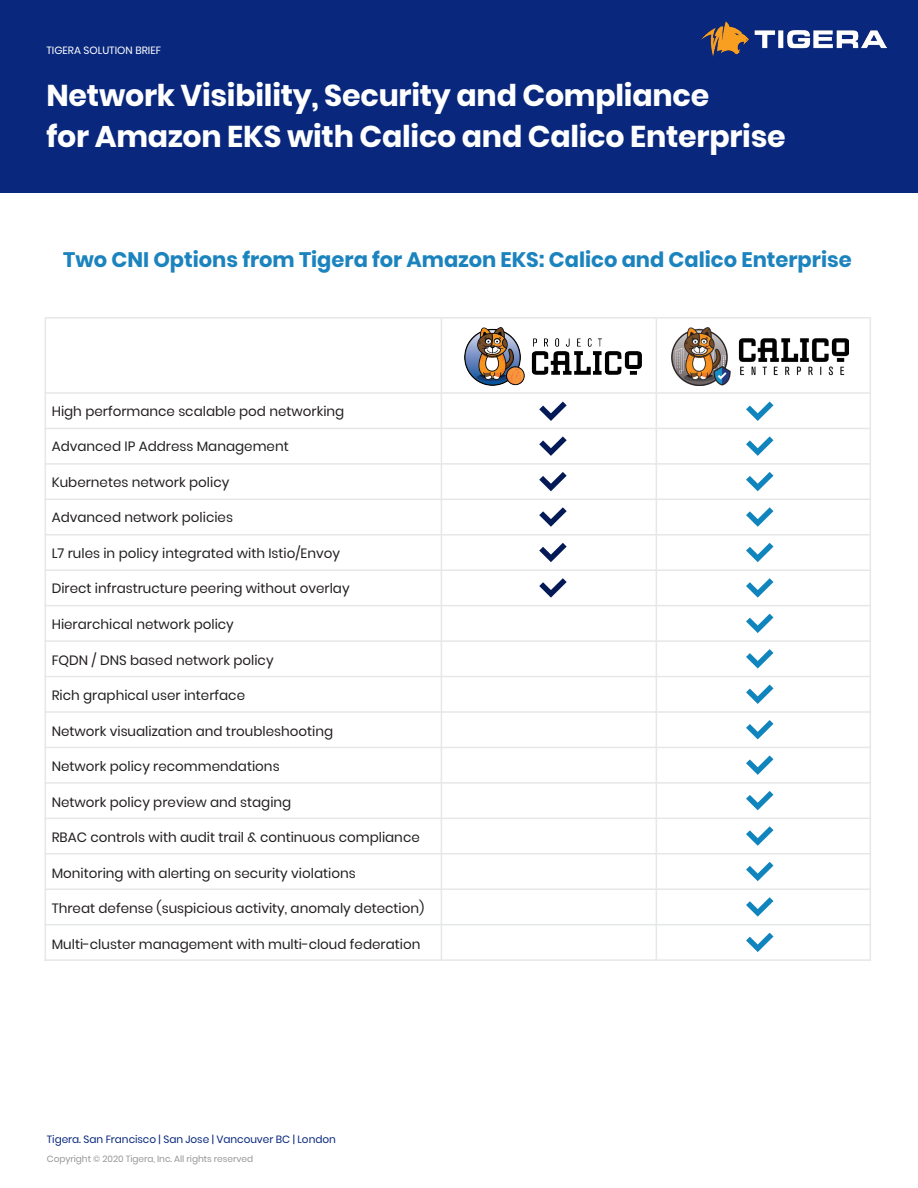
<style>
.page{position:relative;width:918px;height:1188px;background:#fff}
.page>*{position:absolute;margin:0;border:0;box-sizing:border-box;transform-origin:0 0}
.t1{font:700 30px/40.5px "Poppins";letter-spacing:-.01em;color:#fff}
.Bullets{font:700 21px "Poppins";color:#1b83be}
.Bullets-2{font:13.5px "Poppins";color:#231f20}
.t2{font:10.5px "Poppins";letter-spacing:-.005em;color:#09287d}
.t3{font:10.5px "Poppins";color:#fff}
.t4{font:9px "Poppins";letter-spacing:-.005em;color:#959699}
</style>
<div class="page">
<div style="left:0;top:0;width:918px;height:192px;background:#09287d"></div>
<img style="left:702px;top:21px;width:184px;height:35px">
<img style="left:464px;top:327px;width:178px;height:59px">
<img style="left:671px;top:327px;width:177px;height:58px">
<hr style="left:45px;top:392px;width:825px;height:2px;background:#e5e8e7">
<hr style="left:45px;top:317px;width:826px;height:2px;background:#e5e8e7">
<hr style="left:45px;top:428px;width:825px;height:1px;background:#e5e8e7">
<hr style="left:45px;top:463px;width:825px;height:2px;background:#e5e8e7">
<hr style="left:45px;top:499px;width:825px;height:1px;background:#e5e8e7">
<hr style="left:45px;top:534px;width:825px;height:2px;background:#e5e8e7">
<hr style="left:45px;top:569px;width:825px;height:2px;background:#e5e8e7">
<hr style="left:45px;top:605px;width:825px;height:1px;background:#e5e8e7">
<hr style="left:45px;top:640px;width:825px;height:2px;background:#e5e8e7">
<hr style="left:45px;top:676px;width:825px;height:1px;background:#e5e8e7">
<hr style="left:45px;top:711px;width:826px;height:2px;background:#e5e8e7">
<hr style="left:45px;top:747px;width:826px;height:1px;background:#e5e8e7">
<hr style="left:45px;top:782px;width:826px;height:2px;background:#e5e8e7">
<hr style="left:45px;top:818px;width:826px;height:1px;background:#e5e8e7">
<hr style="left:45px;top:853px;width:826px;height:2px;background:#e5e8e7">
<hr style="left:45px;top:888px;width:826px;height:2px;background:#e5e8e7">
<hr style="left:45px;top:924px;width:826px;height:1px;background:#e5e8e7">
<hr style="left:45px;top:959px;width:826px;height:2px;background:#e5e8e7">
<hr style="left:441px;top:319px;width:1px;height:642px;background:#e5e8e7">
<hr style="left:45px;top:319px;width:1px;height:642px;background:#e5e8e7">
<hr style="left:870px;top:319px;width:1px;height:642px;background:#e5e8e7">
<hr style="left:656px;top:319px;width:1px;height:642px;background:#e5e8e7">
<svg style="left:539px;top:402px;width:28px;height:19px"></svg>
<svg style="left:746px;top:402px;width:27px;height:19px"></svg>
<svg style="left:539px;top:436px;width:28px;height:20px"></svg>
<svg style="left:746px;top:436px;width:27px;height:20px"></svg>
<svg style="left:539px;top:472px;width:28px;height:19px"></svg>
<svg style="left:746px;top:472px;width:27px;height:19px"></svg>
<svg style="left:539px;top:507px;width:28px;height:20px"></svg>
<svg style="left:746px;top:507px;width:27px;height:20px"></svg>
<svg style="left:539px;top:543px;width:28px;height:19px"></svg>
<svg style="left:746px;top:543px;width:27px;height:19px"></svg>
<svg style="left:539px;top:578px;width:28px;height:20px"></svg>
<svg style="left:746px;top:578px;width:27px;height:20px"></svg>
<svg style="left:746px;top:614px;width:27px;height:19px"></svg>
<svg style="left:746px;top:649px;width:27px;height:20px"></svg>
<svg style="left:746px;top:685px;width:27px;height:19px"></svg>
<svg style="left:746px;top:720px;width:27px;height:19px"></svg>
<svg style="left:746px;top:755px;width:27px;height:20px"></svg>
<svg style="left:746px;top:791px;width:27px;height:19px"></svg>
<svg style="left:746px;top:826px;width:27px;height:20px"></svg>
<svg style="left:746px;top:862px;width:27px;height:19px"></svg>
<svg style="left:746px;top:897px;width:27px;height:20px"></svg>
<svg style="left:746px;top:933px;width:27px;height:19px"></svg>
<p class="t3" style="left:46px;top:44px;width:116px">TIGERA SOLUTION BRIEF</p>
<h1 class="t1" style="left:46px;top:76px;width:741px">Network Visibility, Security and Compliance<br>for Amazon EKS with Calico and Calico Enterprise</h1>
<p class="Bullets" style="left:63px;top:248px;width:790px">Two CNI Options from Tigera for Amazon EKS: Calico and Calico Enterprise</p>
<p class="Bullets-2" style="left:52px;top:403px;width:294px">High performance scalable pod networking</p>
<p class="Bullets-2" style="left:52px;top:439px;width:238px">Advanced IP Address Management</p>
<p class="Bullets-2" style="left:52px;top:474px;width:179px">Kubernetes network policy</p>
<p class="Bullets-2" style="left:52px;top:510px;width:183px">Advanced network policies</p>
<p class="Bullets-2" style="left:52px;top:545px;width:290px">L7 rules in policy integrated with Istio/Envoy</p>
<p class="Bullets-2" style="left:52px;top:581px;width:299px">Direct infrastructure peering without overlay</p>
<p class="Bullets-2" style="left:52px;top:616px;width:184px">Hierarchical network policy</p>
<p class="Bullets-2" style="left:52px;top:652px;width:223px">FQDN / DNS based network policy</p>
<p class="Bullets-2" style="left:52px;top:688px;width:195px">Rich graphical user interface</p>
<p class="Bullets-2" style="left:52px;top:723px;width:283px">Network visualization and troubleshooting</p>
<p class="Bullets-2" style="left:52px;top:759px;width:229px">Network policy recommendations</p>
<p class="Bullets-2" style="left:52px;top:794px;width:241px">Network policy preview and staging</p>
<p class="Bullets-2" style="left:52px;top:830px;width:370px">RBAC controls with audit trail &amp; continuous compliance</p>
<p class="Bullets-2" style="left:52px;top:865px;width:305px">Monitoring with alerting on security violations</p>
<p class="Bullets-2" style="left:52px;top:901px;width:374px">Threat defense (suspicious activity, anomaly detection)</p>
<p class="Bullets-2" style="left:52px;top:936px;width:370px">Multi-cluster management with multi-cloud federation</p>
<p class="t2" style="left:47px;top:1133px;width:291px">Tigera. San Francisco | San Jose | Vancouver BC | London</p>
<p class="t4" style="left:47px;top:1153px;width:208px">Copyright © 2020 Tigera, Inc. All rights reserved</p>
</div>
